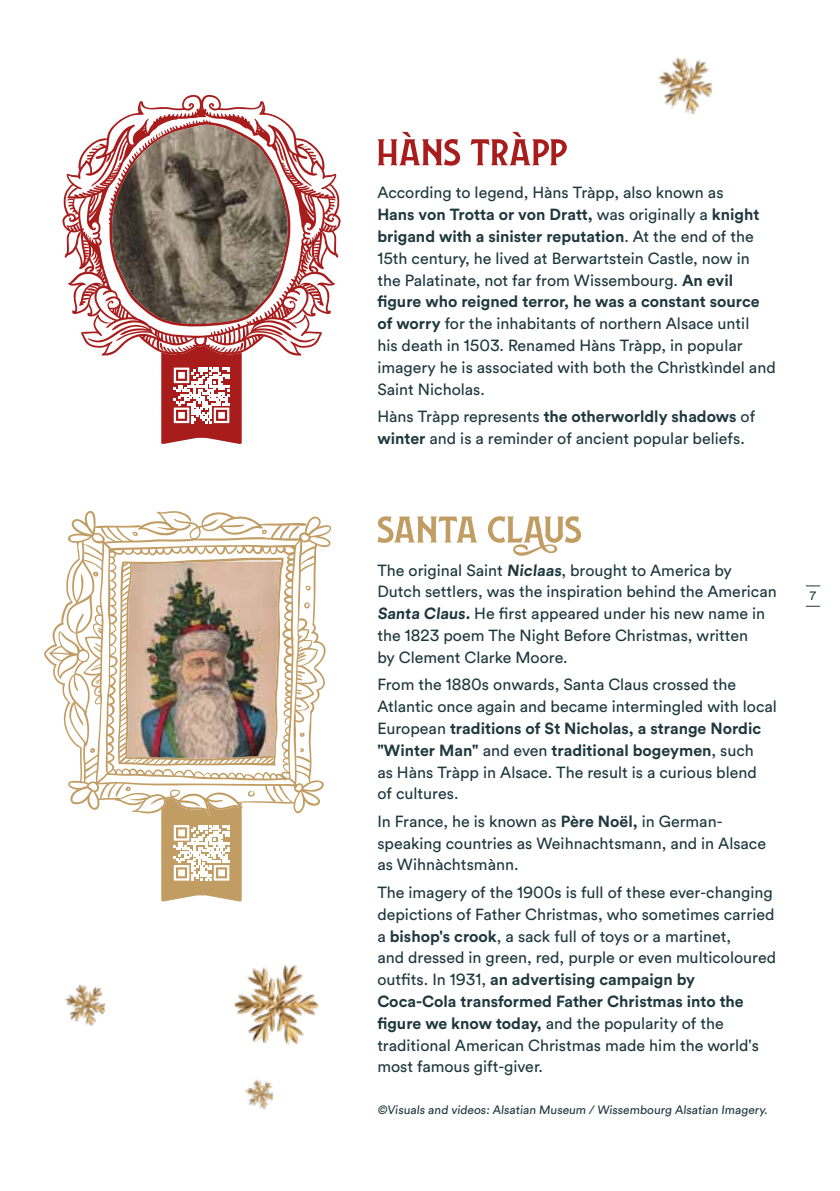
<style>
.page{position:relative;width:840px;height:1191px;background:#fff}
.page>*{position:absolute;margin:0;border:0;box-sizing:border-box;transform-origin:0 0}
.t1{font:53px "Lansdowne";letter-spacing:-.015em;color:#c19d64}
.t2{font:53px "Lansdowne";color:#a91c1c}
.t3{font:16px/21.8px "Circular Air Pro";color:#1e383e}
.t4{font:12px "Circular Air Pro";color:#1e383e}
.s1{font-weight:700}
</style>
<div class="page">
<svg style="left:806px;top:585px;width:13px;height:1px"></svg>
<svg style="left:806px;top:606px;width:13px;height:1px"></svg>
<svg style="left:62px;top:94px;width:278px;height:262px"></svg>
<svg style="left:108px;top:115px;width:182px;height:329px"></svg>
<svg style="left:44px;top:511px;width:288px;height:303px"></svg>
<svg style="left:262px;top:529px;width:5px;height:5px"></svg>
<svg style="left:132px;top:531px;width:6px;height:5px"></svg>
<img style="left:118px;top:557px;width:166px;height:344px">
<img style="left:234px;top:964px;width:85px;height:81px">
<img style="left:64px;top:984px;width:42px;height:42px">
<img style="left:245px;top:1079px;width:29px;height:31px">
<img style="left:658px;top:57px;width:55px;height:57px">
<h1 class="t2" style="left:377px;top:125px;width:192px">hàns tràpp</h1>
<p class="t3" style="left:377px;top:181px;width:399px">According to legend, Hàns Tràpp, also known as<br><span class="s1">Hans von Trotta or von Dratt,</span> was originally a <span class="s1">knight brigand with a sinister reputation</span>. At the end of the 15th century, he lived at Berwartstein Castle, now in the Palatinate, not far from Wissembourg. <span class="s1">An evil figure who reigned terror, he was a constant source of worry</span> for the inhabitants of northern Alsace until<br>his death in 1503. Renamed Hàns Tràpp, in popular imagery he is associated with both the Chrìstkìndel and Saint Nicholas.</p>
<p class="t3" style="left:377px;top:405px;width:379px">Hàns Tràpp represents <span class="s1">the otherworldly shadows</span> of <span class="s1">winter</span> and is a reminder of ancient popular beliefs.</p>
<h1 class="t1" style="left:377px;top:503px;width:207px">santa claus</h1>
<p class="t3" style="left:377px;top:558px;width:400px">The original Saint <span class="s1">Niclaas</span>, brought to America by Dutch settlers, was the inspiration behind the American <span class="s1">Santa Claus.</span> He first appeared under his new name in the 1823 poem The Night Before Christmas, written<br>by Clement Clarke Moore.</p>
<p class="t3" style="left:377px;top:673px;width:401px">From the 1880s onwards, Santa Claus crossed the Atlantic once again and became intermingled with local European <span class="s1">traditions of St Nicholas, a strange Nordic "Winter Man"</span> and even <span class="s1">traditional bogeymen</span>, such<br>as Hàns Tràpp in Alsace. The result is a curious blend<br>of cultures.</p>
<p class="t3" style="left:377px;top:809px;width:390px">In France, he is known as <span class="s1">Père Noël,</span> in German&shy;speaking countries as Weihnachtsmann, and in Alsace as Wihnàchtsmànn.</p>
<p class="t3" style="left:377px;top:880px;width:400px">The imagery of the 1900s is full of these ever-changing depictions of Father Christmas, who sometimes carried a <span class="s1">bishop's crook</span>, a sack full of toys or a martinet,<br>and dressed in green, red, purple or even multicoloured outfits. In 1931, <span class="s1">an advertising campaign by Coca-Cola transformed Father Christmas into the figure we know today,</span> and the popularity of the traditional American Christmas made him the world's most famous gift-giver.</p>
<p class="t4" style="left:377px;top:1102px;width:393px">©Visuals and videos: Alsatian Museum / Wissembourg Alsatian Imagery.</p>
<p class="t4" style="left:809px;top:588px;width:8px">7</p>
</div>
